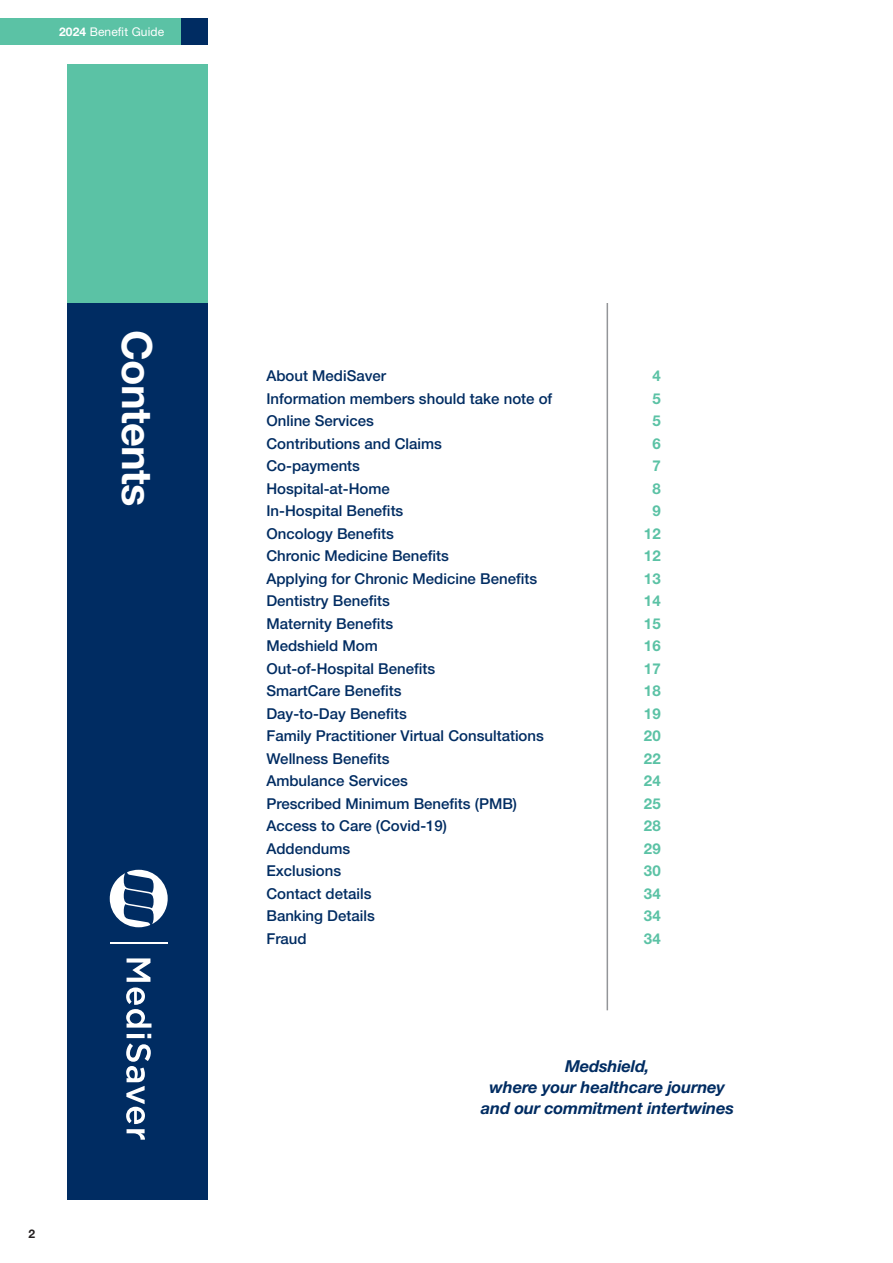
<style>
.page{position:relative;width:893px;height:1263px;background:#fff}
.page>*{position:absolute;margin:0;border:0;box-sizing:border-box;transform-origin:0 0}
.t1{font:700 41.7px "Helvetica Neue LT Std";letter-spacing:-.02em;color:#fff}
.t2{font:italic 700 16.5px/21px "Helvetica Neue LT Std";letter-spacing:-.01em;color:#002c62;text-align:center}
.t3{font:500 15px/22.5px "Helvetica Neue LT Std";color:#002c62}
.t4{font:700 15px/22.5px "Helvetica Neue LT Std";letter-spacing:.02em;color:#5bc2a5;text-align:center}
.t5{font:12px "Helvetica Neue LT Std";letter-spacing:.01em;color:#fff}
.t6{font:700 12px "Helvetica Neue LT Std";color:#231f20}
.s1{font-weight:700}
</style>
<div class="page">
<div style="left:0;top:19px;width:182px;height:26px;background:#5bc2a5"></div>
<div style="left:182px;top:19px;width:26px;height:26px;background:#002c62"></div>
<div style="left:67px;top:303px;width:141px;height:896px;background:#002c62"></div>
<hr style="left:607px;top:303px;width:1px;height:707px;background:#939598">
<div style="left:67px;top:64px;width:141px;height:239px;background:#5bc2a5"></div>
<hr style="left:110px;top:942px;width:58px;height:1px;background:#fff">
<svg style="left:110px;top:870px;width:58px;height:57px"></svg>
<svg style="left:126px;top:958px;width:25px;height:182px"></svg>
<p class="t5" style="left:59px;top:25px;width:107px"><span class="s1">2024</span> Benefit Guide</p>
<h1 class="t1" style="left:163px;top:330px;width:177px;rotate:90deg">Contents</h1>
<p class="t6" style="left:29px;top:1226px;width:8px">2</p>
<p class="t3" style="left:266px;top:364px;width:287px">About MediSaver<br>Information members should take note of<br>Online Services<br>Contributions and Claims<br>Co-payments<br>Hospital-at-Home<br>In-Hospital Benefits<br>Oncology Benefits<br>Chronic Medicine Benefits<br>Applying for Chronic Medicine Benefits<br>Dentistry Benefits<br>Maternity Benefits<br>Medshield Mom<br>Out-of-Hospital Benefits<br>SmartCare Benefits<br>Day-to-Day Benefits<br>Family Practitioner Virtual Consultations<br>Wellness Benefits<br>Ambulance Services<br>Prescribed Minimum Benefits (PMB)<br>Access to Care (Covid-19)<br>Addendums<br>Exclusions<br>Contact details<br>Banking Details<br>Fraud</p>
<p class="t4" style="left:644px;top:364px;width:18px">4<br>5<br>5<br>6<br>7<br>8<br>9<br>12<br>12<br>13<br>14<br>15<br>16<br>17<br>18<br>19<br>20<br>22<br>24<br>25<br>28<br>29<br>30<br>34<br>34<br>34</p>
<p class="t2" style="left:481px;top:1055px;width:255px">Medshield,<br>where your healthcare journey and our commitment intertwines</p>
</div>
